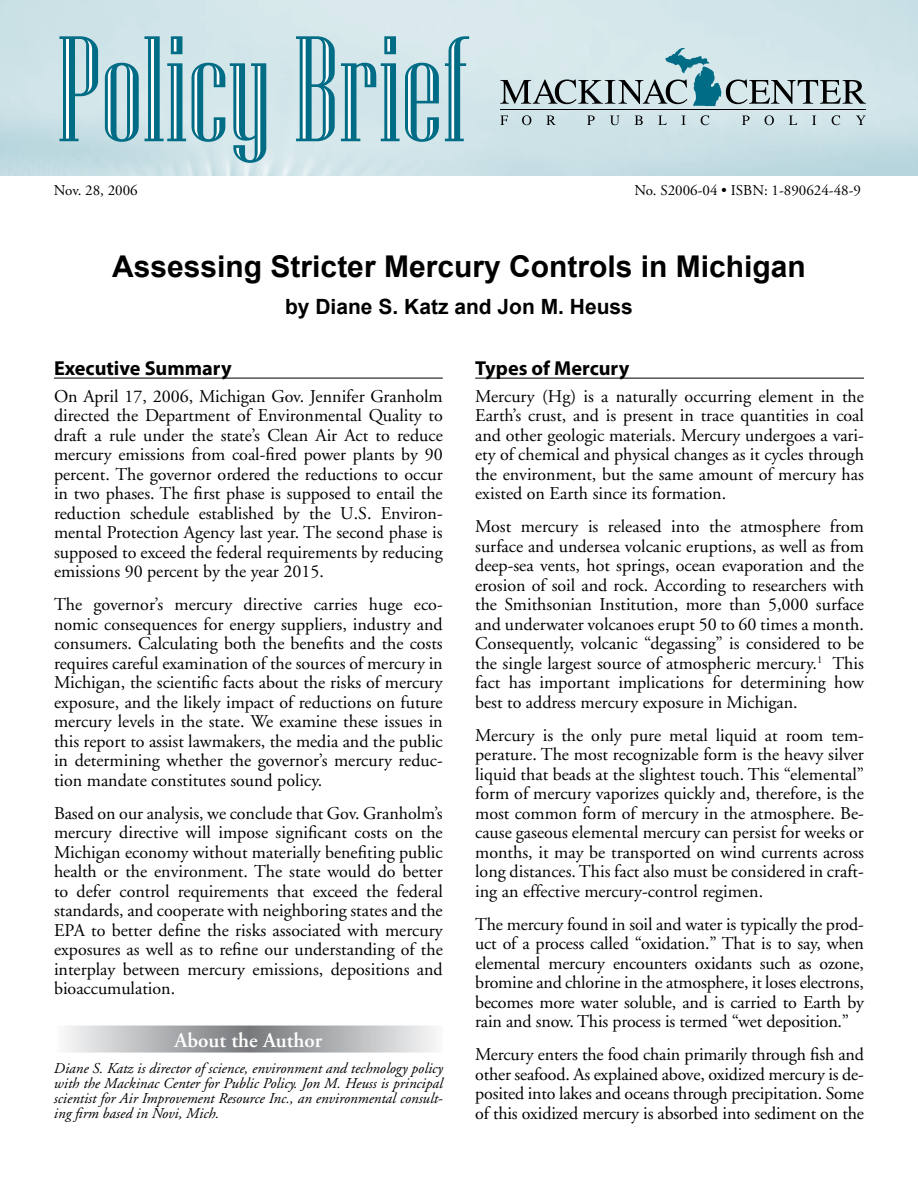
<style>
.page{position:relative;width:918px;height:1188px;background:#fff}
.page>*{position:absolute;margin:0;border:0;box-sizing:border-box;transform-origin:0 0}
.t1{font:700 30px "Arial";color:#000}
.t2{font:700 21px "Arial";color:#000}
.t3{font:600 21px "Adobe Garamond";color:#fff}
.t4{font:700 20.25px "Myriad Pro";color:#000}
.t5{font:18px/19.5px "Adobe Garamond";color:#000;text-align:justify}
.t6{font:italic 15px/15px "Adobe Garamond";color:#000;text-align:justify}
.t7{font:15px "Adobe Garamond";color:#000}
</style>
<div class="page">
<hr style="left:54px;top:378px;width:389px;height:1px;background:#000">
<hr style="left:475px;top:378px;width:389px;height:1px;background:#000">
<svg style="left:65px;top:1026px;width:371px;height:27px;background:#b5b7b9"></svg>
<svg style="left:59px;top:36px;width:410px;height:127px;background:#9dc6d0"></svg>
<svg style="left:500px;top:116px;width:8px;height:9px"></svg>
<svg style="left:522px;top:115px;width:9px;height:10px"></svg>
<svg style="left:546px;top:116px;width:10px;height:9px"></svg>
<svg style="left:587px;top:116px;width:8px;height:9px"></svg>
<svg style="left:610px;top:116px;width:10px;height:9px"></svg>
<svg style="left:635px;top:116px;width:8px;height:9px"></svg>
<svg style="left:658px;top:116px;width:9px;height:9px"></svg>
<svg style="left:681px;top:116px;width:5px;height:9px"></svg>
<svg style="left:701px;top:115px;width:8px;height:10px"></svg>
<svg style="left:742px;top:116px;width:8px;height:9px"></svg>
<svg style="left:765px;top:115px;width:9px;height:10px"></svg>
<svg style="left:789px;top:116px;width:8px;height:9px"></svg>
<svg style="left:812px;top:116px;width:4px;height:9px"></svg>
<svg style="left:832px;top:115px;width:8px;height:10px"></svg>
<svg style="left:856px;top:116px;width:10px;height:9px"></svg>
<hr style="left:500px;top:109px;width:366px;height:1px;background:#000">
<svg style="left:500px;top:48px;width:366px;height:58px;background:#b2c7cb"></svg>
<p class="t7" style="left:54px;top:183px;width:85px">Nov. 28, 2006</p>
<p class="t7" style="left:635px;top:183px;width:228px">No. S2006-04 • ISBN: 1-890624-48-9</p>
<h1 class="t1" style="left:112px;top:247px;width:695px">Assessing Stricter Mercury Controls in Michigan</h1>
<p class="t2" style="left:285px;top:293px;width:349px">by Diane S. Katz and Jon M. Heuss</p>
<p class="t4" style="left:54px;top:355px;width:179px">Executive Summary</p>
<p class="t5" style="left:54px;top:387px;width:390px">On April 17, 2006, Michigan Gov. Jennifer Granholm directed the Department of Environmental Quality to draft a rule under the state’s Clean Air Act to reduce mercury emissions from coal-fired power plants by 90 percent. The governor ordered the reductions to occur in two phases. The first phase is supposed to entail the reduction schedule established by the U.S. Environ&shy;mental Protection Agency last year. The second phase is supposed to exceed the federal requirements by reducing emissions 90 percent by the year 2015.</p>
<p class="t5" style="left:54px;top:595px;width:390px">The governor’s mercury directive carries huge eco&shy;nomic consequences for energy suppliers, industry and consumers. Calculating both the benefits and the costs requires careful examination of the sources of mercury in Michigan, the scientific facts about the risks of mercury exposure, and the likely impact of reductions on future mercury levels in the state. We examine these issues in this report to assist lawmakers, the media and the public in determining whether the governor’s mercury reduc&shy;tion mandate constitutes sound policy.</p>
<p class="t5" style="left:54px;top:804px;width:390px">Based on our analysis, we conclude that Gov. Granholm’s mercury directive will impose significant costs on the Michigan economy without materially benefiting public health or the environment. The state would do better to defer control requirements that exceed the federal standards, and cooperate with neighboring states and the EPA to better define the risks associated with mercury exposures as well as to refine our understanding of the interplay between mercury emissions, depositions and bioaccumulation.</p>
<p class="t3" style="left:175px;top:1029px;width:149px">About the Author</p>
<p class="t6" style="left:54px;top:1061px;width:390px">Diane S. Katz is director of science, environment and technology policy with the Mackinac Center for Public Policy. Jon M. Heuss is principal scientist for Air Improvement Resource Inc., an environmental consult&shy;ing firm based in Novi, Mich.</p>
<p class="t4" style="left:475px;top:355px;width:156px">Types of Mercury</p>
<p class="t5" style="left:475px;top:387px;width:390px">Mercury (Hg) is a naturally occurring element in the Earth’s crust, and is present in trace quantities in coal and other geologic materials. Mercury undergoes a vari&shy;ety of chemical and physical changes as it cycles through the environment, but the same amount of mercury has existed on Earth since its formation.</p>
<p class="t5" style="left:475px;top:517px;width:390px">Most mercury is released into the atmosphere from surface and undersea volcanic eruptions, as well as from deep-sea vents, hot springs, ocean evaporation and the erosion of soil and rock. According to researchers with the Smithsonian Institution, more than 5,000 surface and underwater volcanoes erupt 50 to 60 times a month.<br>Consequently, volcanic “degassing” is considered to be the single largest source of atmospheric mercury.<sup>1</sup> This fact has important implications for determining how best to address mercury exposure in Michigan.</p>
<p class="t5" style="left:475px;top:726px;width:390px">Mercury is the only pure metal liquid at room tem&shy;perature. The most recognizable form is the heavy silver liquid that beads at the slightest touch. This “elemental” form of mercury vaporizes quickly and, therefore, is the most common form of mercury in the atmosphere. Be&shy;cause gaseous elemental mercury can persist for weeks or months, it may be transported on wind currents across long distances. This fact also must be considered in craft&shy;ing an effective mercury-control regimen.</p>
<p class="t5" style="left:475px;top:915px;width:390px">The mercury found in soil and water is typically the prod&shy;uct of a process called “oxidation.” That is to say, when elemental mercury encounters oxidants such as ozone, bromine and chlorine in the atmosphere, it loses electrons, becomes more water soluble, and is carried to Earth by rain and snow. This process is termed “wet deposition.”</p>
<p class="t5" style="left:475px;top:1045px;width:390px">Mercury enters the food chain primarily through fish and other seafood. As explained above, oxidized mercury is de&shy;posited into lakes and oceans through precipitation. Some of this oxidized mercury is absorbed into sediment on the</p>
</div>
